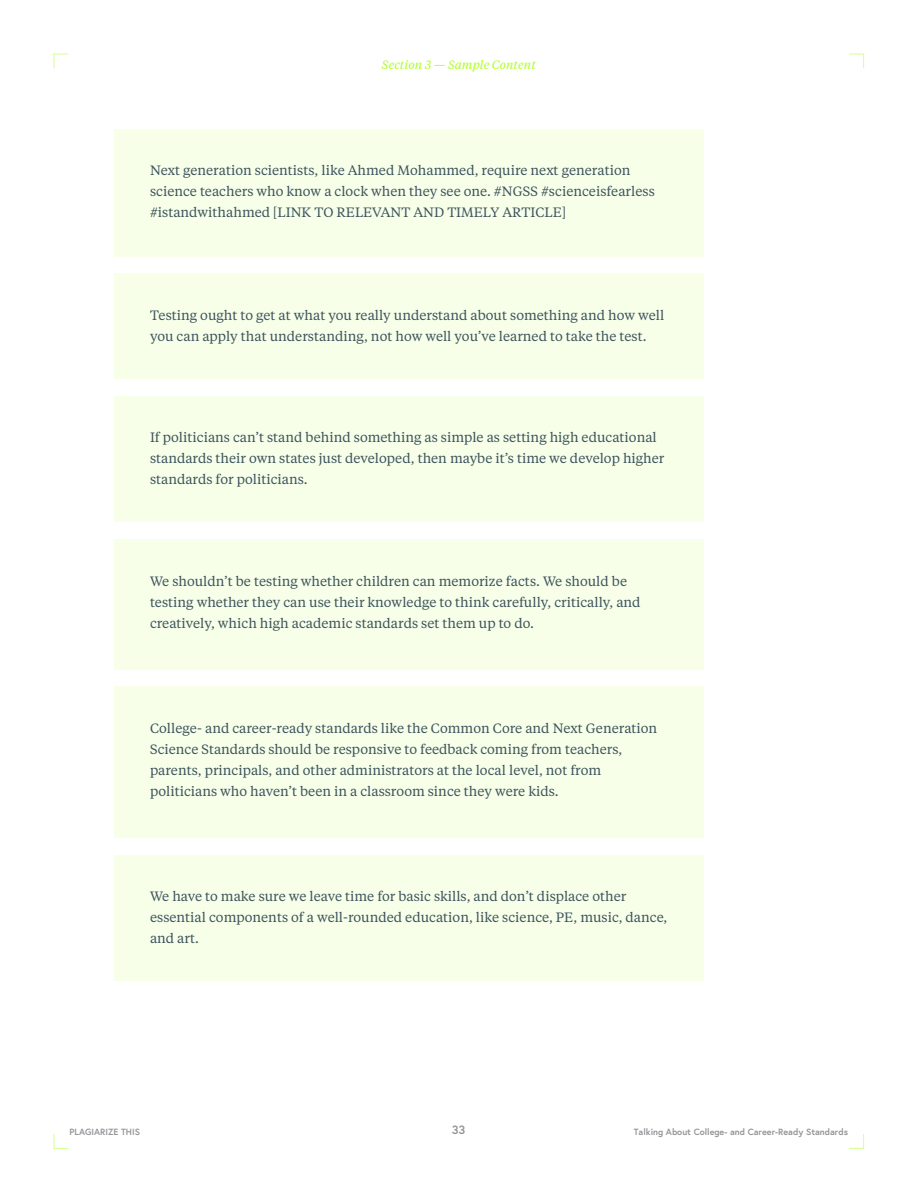
<style>
.page{position:relative;width:918px;height:1188px;background:#fff}
.page>*{position:absolute;margin:0;border:0;box-sizing:border-box;transform-origin:0 0}
.t1{font:13.5px/21px "Tiempos Text";color:#3d535c}
.t2{font:italic 12px "Tiempos Text";color:#acff1f}
.t3{font:700 12px "Europa";color:#939598}
.t4{font:700 9px "Europa";color:#939598}
</style>
<div class="page">
<svg style="left:53px;top:53px;width:16px;height:16px"></svg>
<svg style="left:849px;top:53px;width:15px;height:16px"></svg>
<svg style="left:53px;top:1134px;width:16px;height:15px"></svg>
<svg style="left:849px;top:1134px;width:15px;height:15px"></svg>
<div style="left:114px;top:129px;width:590px;height:127px;background:#f7ffe9"></div>
<div style="left:114px;top:274px;width:590px;height:105px;background:#f7ffe9"></div>
<div style="left:114px;top:396px;width:590px;height:126px;background:#f7ffe9"></div>
<div style="left:114px;top:539px;width:590px;height:131px;background:#f7ffe9"></div>
<div style="left:114px;top:687px;width:590px;height:151px;background:#f7ffe9"></div>
<div style="left:114px;top:855px;width:590px;height:126px;background:#f7ffe9"></div>
<p class="t2" style="left:382px;top:57px;width:156px">Section 3 — Sample Content</p>
<p class="t1" style="left:150px;top:159px;width:506px">Next generation scientists, like Ahmed Mohammed, require next generation science teachers who know a clock when they see one. #NGSS #scienceisfearless #istandwithahmed [LINK TO RELEVANT AND TIMELY ARTICLE]</p>
<p class="t1" style="left:150px;top:304px;width:516px">Testing ought to get at what you really understand about something and how well you can apply that understanding, not how well you’ve learned to take the test.</p>
<p class="t1" style="left:150px;top:427px;width:516px">If politicians can’t stand behind something as simple as setting high educational standards their own states just developed, then maybe it’s time we develop higher standards for politicians.</p>
<p class="t1" style="left:150px;top:570px;width:492px">We shouldn’t be testing whether children can memorize facts. We should be testing whether they can use their knowledge to think carefully, critically, and creatively, which high academic standards set them up to do.</p>
<p class="t1" style="left:150px;top:717px;width:509px">College- and career-ready standards like the Common Core and Next Generation Science Standards should be responsive to feedback coming from teachers, parents, principals, and other administrators at the local level, not from politicians who haven’t been in a classroom since they were kids.</p>
<p class="t1" style="left:150px;top:885px;width:519px">We have to make sure we leave time for basic skills, and don’t displace other essential components of a well-rounded education, like science, PE, music, dance, and art.</p>
<p class="t4" style="left:69px;top:1126px;width:72px">PLAGIARIZE THIS</p>
<p class="t3" style="left:452px;top:1122px;width:15px">33</p>
<p class="t4" style="left:634px;top:1126px;width:216px">Talking About College- and Career-Ready Standards</p>
</div>
